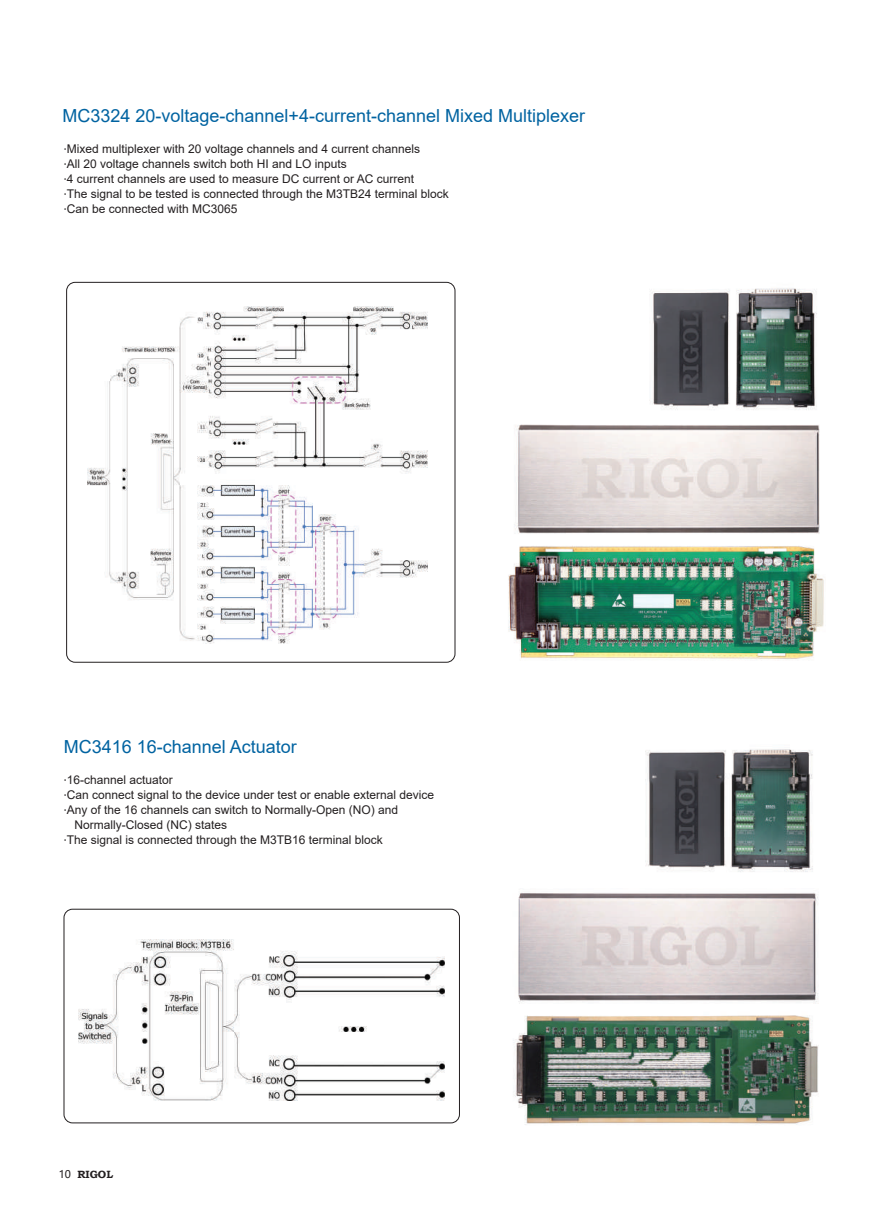
<style>
.page{position:relative;width:893px;height:1212px;background:#fff}
.page>*{position:absolute;margin:0;border:0;box-sizing:border-box;transform-origin:0 0}
.t1{font:18px "Arial";color:#0063a1}
.t2{font:12px/15px "Arial";color:#231f20}
.t3{font:700 10.5px "Bookman Old Style";color:#231f20}
.s1{font-family:"Microsoft Ya Hei"}
.s2{font-family:"Microsoft Ya Hei";font-weight:400}
</style>
<div class="page">
<img style="left:508px;top:424px;width:316px;height:236px">
<img style="left:652px;top:288px;width:165px;height:122px">
<img style="left:88px;top:306px;width:339px;height:337px">
<div style="left:66px;top:282px;width:389px;height:380px;border:1px solid #231f20;border-radius:9px"></div>
<div style="left:64px;top:909px;width:396px;height:214px;border:1px solid #231f20;border-radius:9px"></div>
<img style="left:79px;top:940px;width:365px;height:160px">
<img style="left:513px;top:893px;width:306px;height:232px">
<img style="left:645px;top:749px;width:168px;height:123px">
<h1 class="t1" style="left:62px;top:103px;width:524px">MC3324 20-voltage-channel+4-current-channel Mixed Multiplexer</h1>
<p class="t2" style="left:64px;top:141px;width:387px"><span class="s1">·</span>Mixed multiplexer with 20 voltage channels and 4 current channels<br><span class="s1">·</span>All 20 voltage channels switch both HI and LO inputs<br><span class="s1">·</span>4 current channels are used to measure DC current or AC current<br><span class="s1">·</span>The signal to be tested is connected through the M3TB24 terminal block <span class="s1">·</span>Can be connected with MC3065</p>
<h1 class="t1" style="left:64px;top:734px;width:235px">MC3416 16-channel Actuator</h1>
<p class="t2" style="left:64px;top:773px;width:110px"><span class="s1">·</span>16-channel actuator</p>
<p class="t2" style="left:64px;top:788px;width:372px"><span class="s1">·</span>Can connect signal to the device under test or enable external device</p>
<p class="t2" style="left:64px;top:803px;width:336px"><span class="s1">·</span>Any of the 16 channels can switch to Normally-Open (NO) and</p>
<p class="t2" style="left:74px;top:818px;width:154px">Normally-Closed (NC) states</p>
<p class="t2" style="left:64px;top:833px;width:321px"><span class="s1">·</span>The signal is connected through the M3TB16 terminal block</p>
<p class="t3" style="left:59px;top:1167px;width:56px"><span class="s2">10</span> RIGOL</p>
</div>
